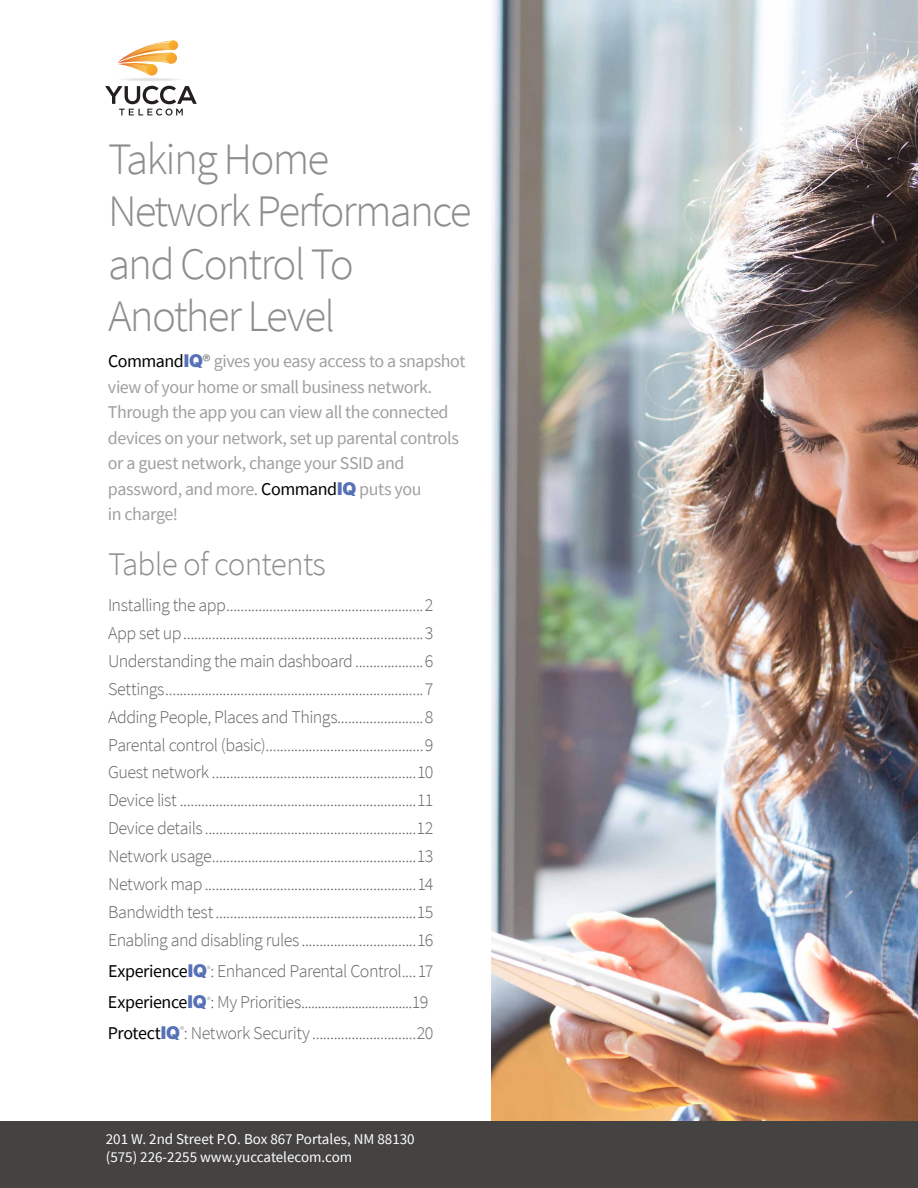
<style>
.page{position:relative;width:918px;height:1188px;background:#fff}
.page>*{position:absolute;margin:0;border:0;box-sizing:border-box;transform-origin:0 0}
.t1{font:300 45px/52.5px "Source Sans Pro";letter-spacing:-.04em;color:#8e8d8c}
.t2{font:300 33px "Source Sans Pro";letter-spacing:-.02em;color:#8e8d8c}
.t3{font:300 18px/27.9px "Source Sans Pro";letter-spacing:-.03em;color:#656363;text-align:justify}
.t4{font:18px/25.5px "Source Sans Pro";letter-spacing:-.025em;color:#a09f9e}
.t5{font:15px/18px "Source Sans Pro";color:#fff}
.s1{color:#000}
.s2{font-family:"SF Pro Display";font-weight:900;color:#5771b7}
.s3{font-weight:700;color:#8e8d8c}
.s4{font-weight:400;color:#000}
</style>
<div class="page">
<svg style="left:118px;top:40px;width:60px;height:36px"></svg>
<svg style="left:114px;top:77px;width:73px;height:5px"></svg>
<svg style="left:105px;top:86px;width:92px;height:30px"></svg>
<img style="left:491px;top:0;width:427px;height:1121px">
<div style="left:0;top:1121px;width:918px;height:67px;background:#454242"></div>
<h1 class="t1" style="left:108px;top:133px;width:365px">Taking Home<br>Network Performance and Control To<br>Another Level</h1>
<p class="t4" style="left:108px;top:348px;width:359px"><span class="s1">Command</span><span class="s2">IQ</span><span class="s3">®</span> gives you easy access to a snapshot view of your home or small business network.<br>Through the app you can view all the connected devices on your network, set up parental controls or a guest network, change your SSID and password, and more. <span class="s1">Command</span><span class="s2">IQ</span> puts you<br>in charge!</p>
<h2 class="t2" style="left:108px;top:544px;width:219px">Table of contents</h2>
<p class="t3" style="left:108px;top:591px;width:327px">Installing the app.......................................................2<br>App set up...................................................................3<br>Understanding the main dashboard...................6<br>Settings........................................................................7<br>Adding People, Places and Things........................8<br>Parental control (basic)............................................9<br>Guest network .........................................................10<br>Device list ..................................................................11<br>Device details ...........................................................12<br>Network usage.........................................................13<br>Network map...........................................................14<br>Bandwidth test........................................................15<br>Enabling and disabling rules ................................16</p>
<p class="t3" style="left:108px;top:955px;width:327px;line-height:30.9px;text-align:left"><span class="s4">Experience</span><span class="s2">IQ</span><sup>®</sup>: Enhanced Parental Control....17<br><span class="s4">Experience</span><span class="s2">IQ</span><sup>®</sup>: My Priorities.................................19<br><span class="s4">Protect</span><span class="s2">IQ</span><sup>®</sup>: Network Security .............................20</p>
<p class="t5" style="left:106px;top:1130px;width:310px">201 W. 2nd Street P.O. Box 867 Portales, NM 88130 (575) 226-2255 www.yuccatelecom.com</p>
</div>
